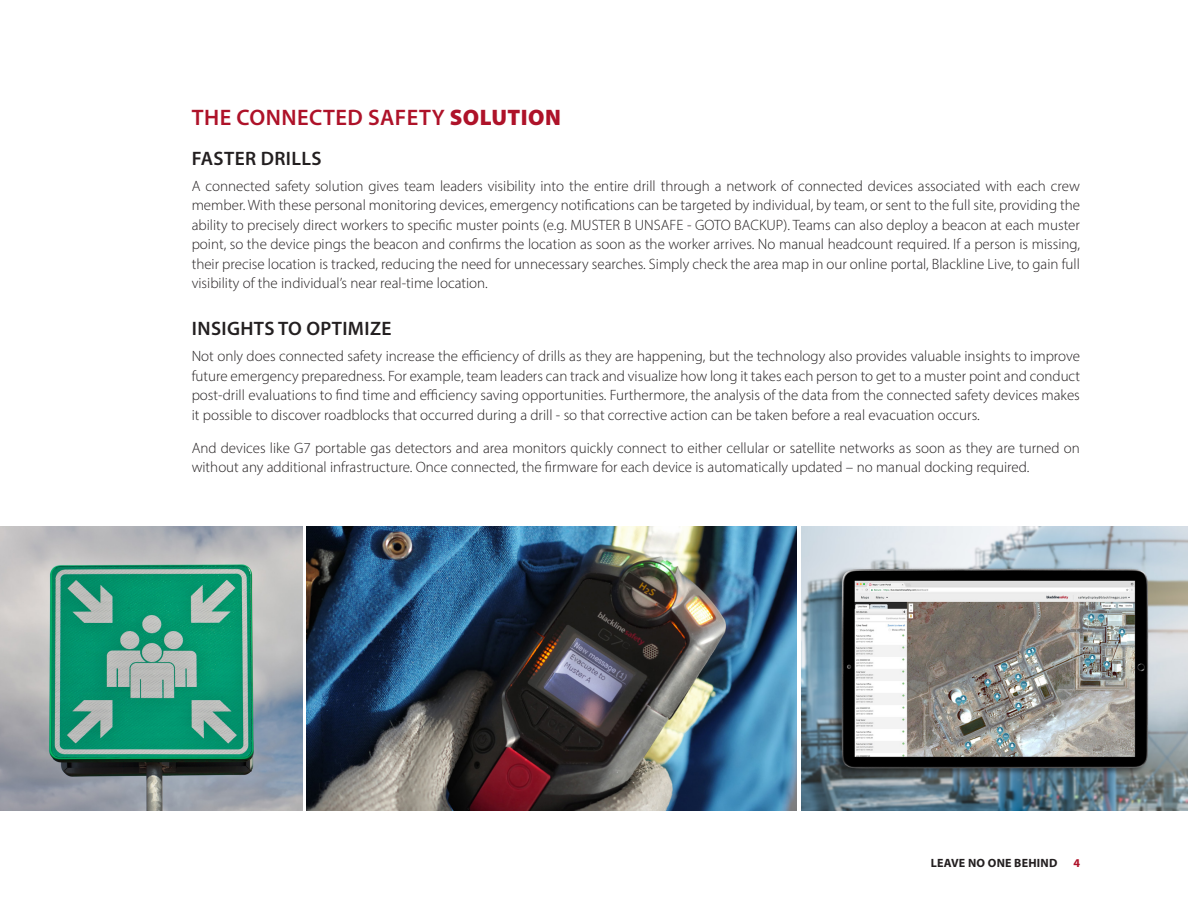
<style>
.page{position:relative;width:1188px;height:918px;background:#fff}
.page>*{position:absolute;margin:0;border:0;box-sizing:border-box;transform-origin:0 0}
.heading_1{font:600 22.5px "Myriad Pro";letter-spacing:.02em;color:#ae1229}
.heading_1-2{font:600 19.5px "Myriad Pro";letter-spacing:.02em;color:#231f20}
.body{font:300 15px/19.5px "Myriad Pro";color:#231f20;text-align:justify}
.t1{font:700 12px "Myriad Pro";letter-spacing:.02em;color:#231f20}
.t2{font:700 12px "Myriad Pro";color:#ae1229}
.s1{font-weight:900}
</style>
<div class="page">
<img style="left:307px;top:526px;width:490px;height:284px">
<img style="left:0;top:526px;width:302px;height:284px">
<img style="left:801px;top:526px;width:387px;height:284px">
<p class="heading_1" style="left:192px;top:103px;width:370px">THE CONNECTED SAFETY <span class="s1">SOLUTION</span></p>
<p class="heading_1-2" style="left:192px;top:146px;width:131px">FASTER DRILLS</p>
<p class="body" style="left:192px;top:176px;width:890px">A connected safety solution gives team leaders visibility into the entire drill through a network of connected devices associated with each crew member. With these personal monitoring devices, emergency notifications can be targeted by individual, by team, or sent to the full site, providing the ability to precisely direct workers to specific muster points (e.g. MUSTER B UNSAFE - GOTO BACKUP). Teams can also deploy a beacon at each muster point, so the device pings the beacon and confirms the location as soon as the worker arrives. No manual headcount required. If a person is missing, their precise location is tracked, reducing the need for unnecessary searches. Simply check the area map in our online portal, Blackline Live, to gain full visibility of the individual’s near real-time location.</p>
<p class="heading_1-2" style="left:192px;top:316px;width:201px">INSIGHTS TO OPTIMIZE</p>
<p class="body" style="left:192px;top:346px;width:890px">Not only does connected safety increase the efficiency of drills as they are happening, but the technology also provides valuable insights to improve future emergency preparedness. For example, team leaders can track and visualize how long it takes each person to get to a muster point and conduct post-drill evaluations to find time and efficiency saving opportunities. Furthermore, the analysis of the data from the connected safety devices makes it possible to discover roadblocks that occurred during a drill - so that corrective action can be taken before a real evacuation occurs.</p>
<p class="body" style="left:192px;top:438px;width:890px">And devices like G7 portable gas detectors and area monitors quickly connect to either cellular or satellite networks as soon as they are turned on without any additional infrastructure. Once connected, the firmware for each device is automatically updated – no manual docking required.</p>
<p class="t1" style="left:931px;top:855px;width:128px">LEAVE NO ONE BEHIND</p>
<p class="t2" style="left:1073px;top:855px;width:8px">4</p>
</div>
